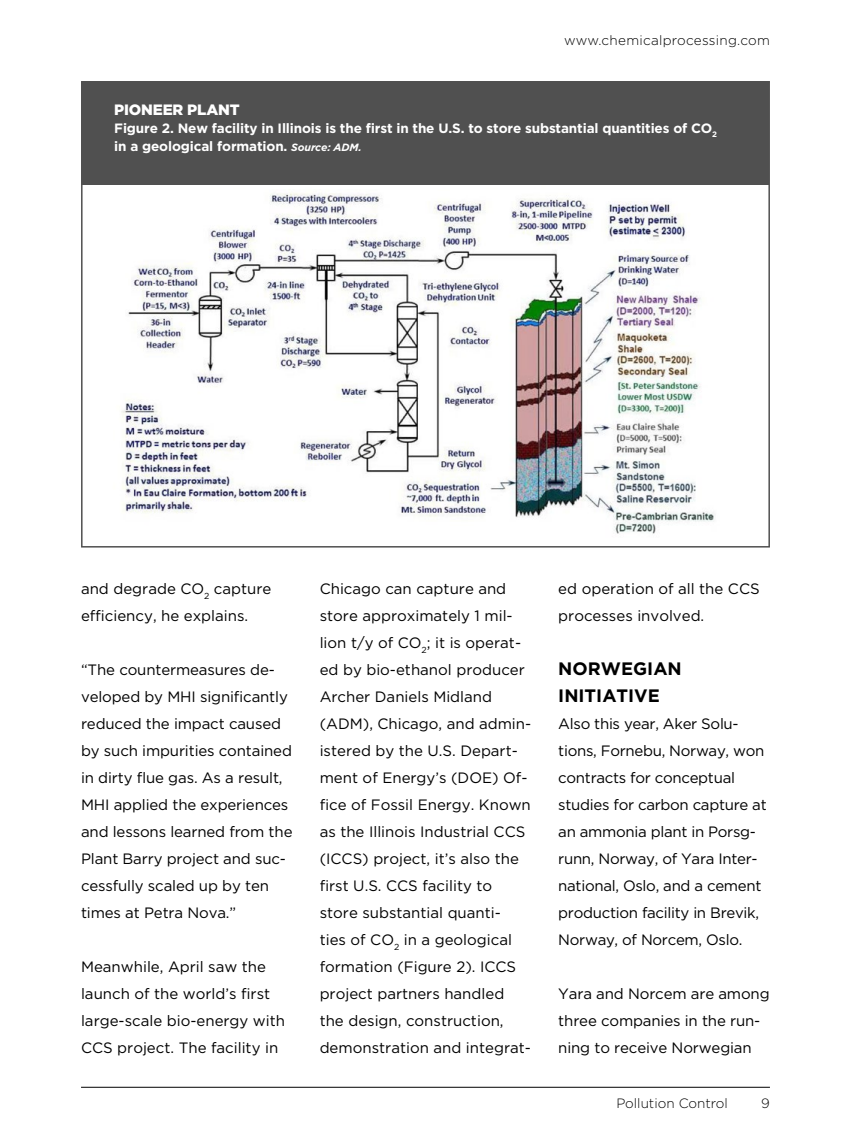
<style>
.page{position:relative;width:851px;height:1134px;background:#fff}
.page>*{position:absolute;margin:0;border:0;box-sizing:border-box;transform-origin:0 0}
.t1{font:700 18px/27px "Gotham";color:#000}
.t2{font:15px/27px "Gotham";color:#000}
.t3{font:15px/27px "Gotham";letter-spacing:-.02em;color:#000}
.t4{font:900 15px "Gotham";letter-spacing:-.01em;color:#fff}
.t5{font:700 13.5px/18px "Gotham";letter-spacing:-.01em;color:#fff}
.t6{font:300 13.5px "Gotham";letter-spacing:.01em;color:#000}
.s1{font-style:italic;font-size:10.5px}
</style>
<div class="page">
<hr style="left:81px;top:1087px;width:689px;height:1px;background:#000">
<img style="left:121px;top:193px;width:593px;height:341px">
<div style="left:81px;top:82px;width:687px;height:103px;background:#505050"></div>
<p class="t6" style="left:564px;top:32px;width:207px">www.chemicalprocessing.com</p>
<p class="t4" style="left:114px;top:99px;width:127px">PIONEER PLANT</p>
<p class="t5" style="left:114px;top:119px;width:604px">Figure 2. New facility in Illinois is the first in the U.S. to store substantial quantities of CO<sub>2 </sub>in a geological formation. <span class="s1">Source: ADM.</span></p>
<p class="t2" style="left:81px;top:575px;width:192px">and degrade CO<sub>2</sub> capture efficiency, he explains.</p>
<p class="t2" style="left:81px;top:656px;width:213px">“The countermeasures de&shy;veloped by MHI significantly reduced the impact caused by such impurities contained in dirty flue gas. As a result,<br>MHI applied the experiences and lessons learned from the<br>Plant Barry project and suc&shy;cessfully scaled up by ten times at Petra Nova.”</p>
<p class="t2" style="left:81px;top:953px;width:205px">Meanwhile, April saw the launch of the world’s first large-scale bio-energy with<br>CCS project. The facility in</p>
<p class="t2" style="left:320px;top:575px;width:213px">Chicago can capture and store approximately 1 mil&shy;lion t/y of CO<sub>2</sub>; it is operat&shy;ed by bio-ethanol producer<br>Archer Daniels Midland (ADM), Chicago, and admin&shy;istered by the U.S. Depart&shy;ment of Energy’s (DOE) Of&shy;fice of Fossil Energy. Known as the Illinois Industrial CCS (ICCS) project, it’s also the first U.S. CCS facility to store substantial quanti-<br>ties of CO<sub>2</sub> in a geological formation (Figure 2). ICCS project partners handled the design, construction, demonstration and integrat-</p>
<p class="t2" style="left:558px;top:575px;width:203px">ed operation of all the CCS processes involved.</p>
<p class="t1" style="left:558px;top:655px;width:125px">NORWEGIAN<br>INITIATIVE</p>
<p class="t3" style="left:558px;top:710px;width:210px">Also this year, Aker Solu&shy;tions, Fornebu, Norway, won contracts for conceptual studies for carbon capture at an ammonia plant in Porsg&shy;runn, Norway, of Yara Inter&shy;national, Oslo, and a cement production facility in Brevik,<br>Norway, of Norcem, Oslo.</p>
<p class="t2" style="left:558px;top:980px;width:213px">Yara and Norcem are among three companies in the run&shy;ning to receive Norwegian</p>
<p class="t6" style="left:616px;top:1095px;width:113px">Pollution Control</p>
<p class="t6" style="left:761px;top:1095px;width:10px">9</p>
</div>
